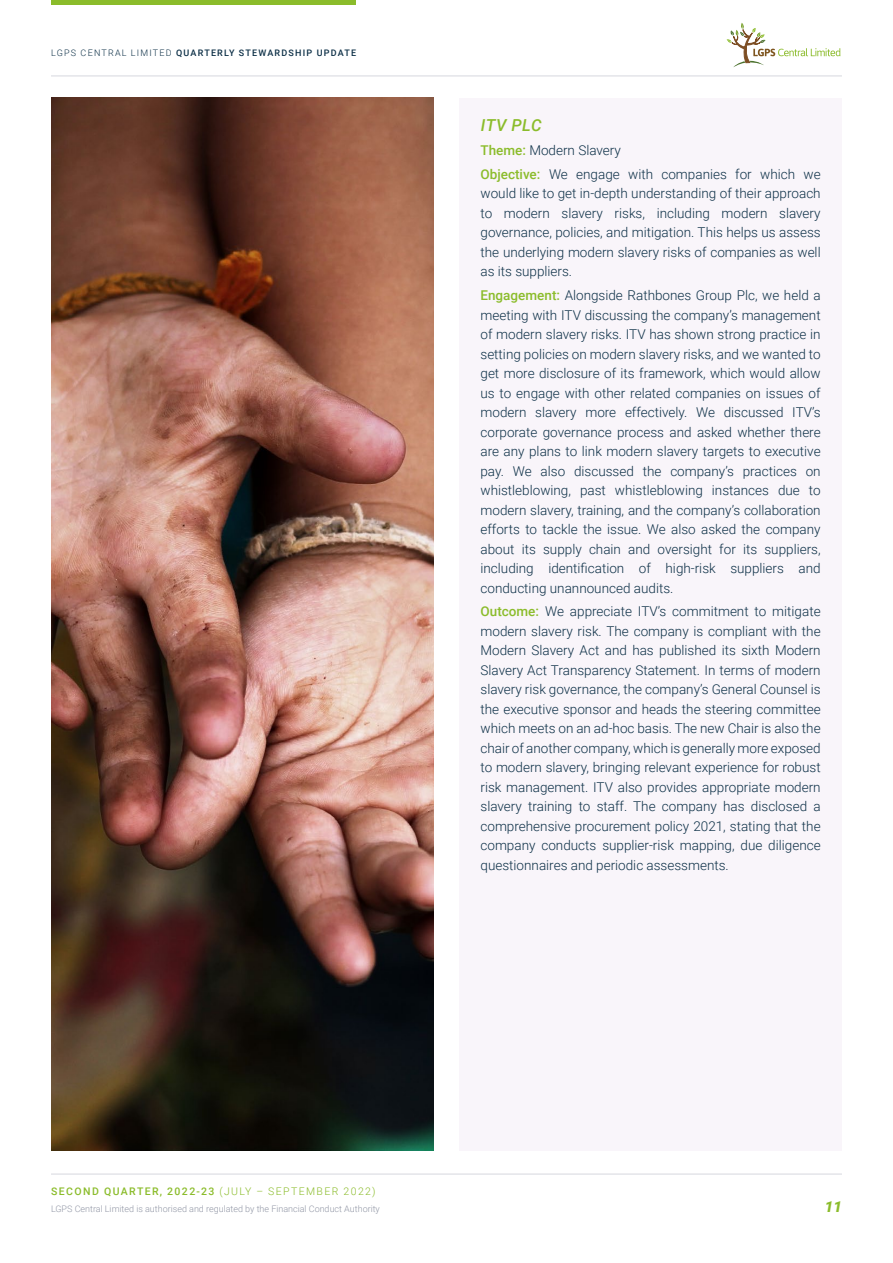
<style>
.page{position:relative;width:893px;height:1263px;background:#fff}
.page>*{position:absolute;margin:0;border:0;box-sizing:border-box;transform-origin:0 0}
.t1{font:italic 500 16.5px "Roboto";letter-spacing:.03em;color:#8bbc2b}
.t2{font:italic 900 15px "Roboto";color:#8bbc2b}
.t3{font:300 13.5px/19.5px "Roboto";color:#0d3047;text-align:justify}
.t4{font:500 10.5px "Roboto";letter-spacing:.135em;color:#8bbc2b}
.t5{font:300 9px "Roboto";color:#9196a5}
.t6{font:500 9px "Roboto";letter-spacing:.135em;color:#0d3047}
.s1{font-weight:300}
.s2{font-weight:500;color:#8bbc2b}
</style>
<div class="page">
<div style="left:459px;top:98px;width:383px;height:1053px;background:#f9f5fa"></div>
<img style="left:51px;top:98px;width:383px;height:1053px">
<hr style="left:51px;top:1174px;width:791px;height:1px;background:#d6d7de">
<hr style="left:51px;top:76px;width:791px;height:1px;background:#d6d7de">
<svg style="left:727px;top:23px;width:113px;height:44px"></svg>
<div style="left:51px;top:0;width:305px;height:5px;background:#8bbc2b"></div>
<p class="t6" style="left:51px;top:47px;width:306px"><span class="s1">LGPS CENTRAL LIMITED</span> QUARTERLY STEWARDSHIP UPDATE</p>
<p class="t1" style="left:481px;top:114px;width:62px">ITV PLC</p>
<p class="t3" style="left:480px;top:138px;width:342px;line-height:23.7px"><span class="s2">Theme:</span> Modern Slavery<br><span class="s2">Objective:</span> We engage with companies for which we</p>
<p class="t3" style="left:480px;top:183px;width:342px">would like to get in-depth understanding of their approach to modern slavery risks, including modern slavery governance, policies, and mitigation. This helps us assess the underlying modern slavery risks of companies as well as its suppliers.</p>
<p class="t3" style="left:480px;top:285px;width:342px"><span class="s2">Engagement:</span> Alongside Rathbones Group Plc, we held a meeting with ITV discussing the company’s management of modern slavery risks. ITV has shown strong practice in setting policies on modern slavery risks, and we wanted to get more disclosure of its framework, which would allow us to engage with other related companies on issues of modern slavery more effectively. We discussed ITV’s corporate governance process and asked whether there are any plans to link modern slavery targets to executive pay. We also discussed the company’s practices on whistleblowing, past whistleblowing instances due to modern slavery, training, and the company’s collaboration efforts to tackle the issue. We also asked the company about its supply chain and oversight for its suppliers, including identification of high-risk suppliers and conducting unannounced audits.</p>
<p class="t3" style="left:480px;top:601px;width:342px"><span class="s2">Outcome:</span> We appreciate ITV’s commitment to mitigate modern slavery risk. The company is compliant with the Modern Slavery Act and has published its sixth Modern Slavery Act Transparency Statement. In terms of modern slavery risk governance, the company’s General Counsel is the executive sponsor and heads the steering committee which meets on an ad-hoc basis. The new Chair is also the chair of another company, which is generally more exposed to modern slavery, bringing relevant experience for robust risk management. ITV also provides appropriate modern slavery training to staff. The company has disclosed a comprehensive procurement policy 2021, stating that the company conducts supplier-risk mapping, due diligence questionnaires and periodic assessments.</p>
<p class="t4" style="left:51px;top:1184px;width:326px">SECOND QUARTER, 2022-23 <span class="s1">(JULY – SEPTEMBER 2022)</span></p>
<p class="t5" style="left:51px;top:1202px;width:330px">LGPS Central Limited is authorised and regulated by the Financial Conduct Authority</p>
<p class="t2" style="left:825px;top:1196px;width:18px">11</p>
</div>
